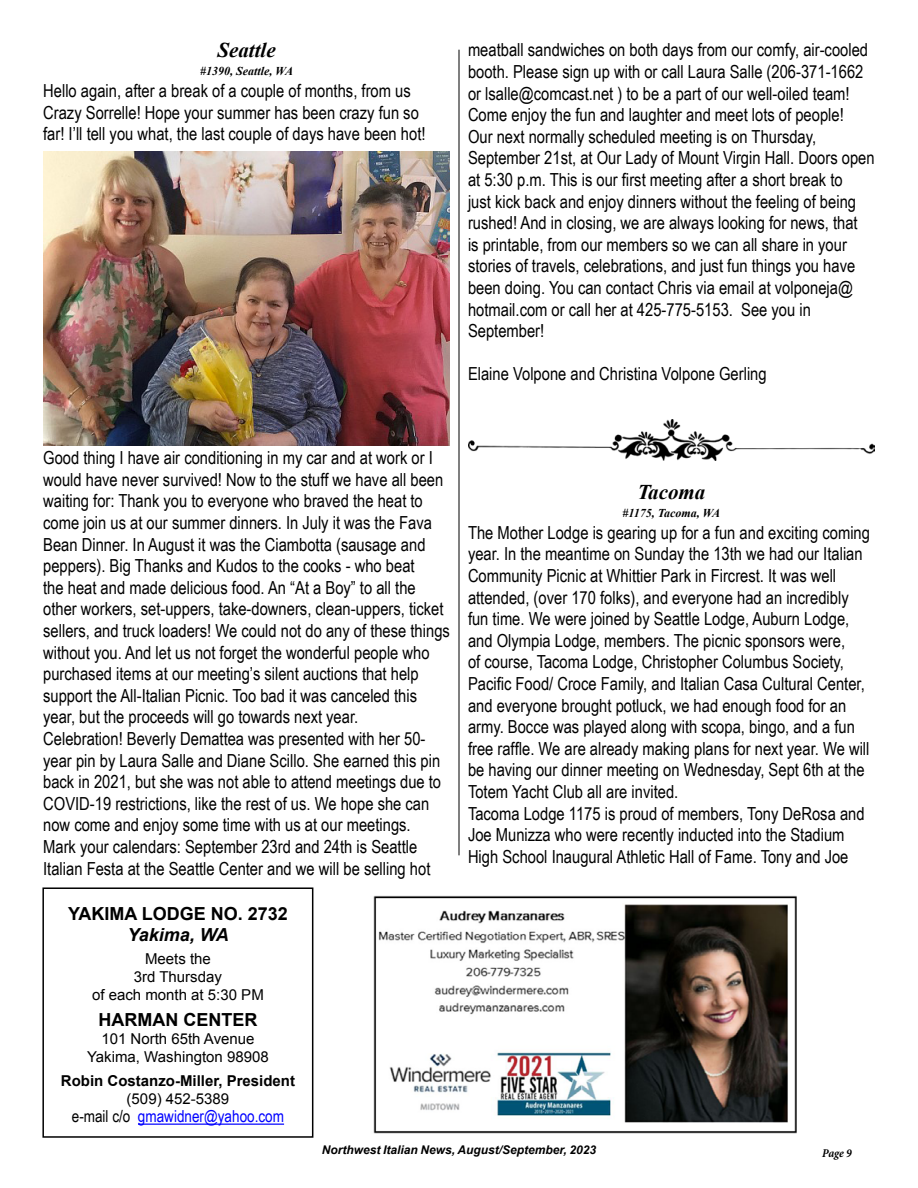
<style>
.page{position:relative;width:918px;height:1188px;background:#fff}
.page>*{position:absolute;margin:0;border:0;box-sizing:border-box;transform-origin:0 0}
.t1{font:italic 700 21px "Times New Roman";color:#000}
.t2{font:18px/21.6px "Arial Narrow";color:#000}
.t3{font:700 18px "Arial";color:#000}
.t4{font:italic 700 18px "Arial";color:#000}
.t5{font:16.5px "Arial Narrow";color:#00f}
.t6{font:15px/18px "Arial";color:#000;text-align:center}
.t7{font:700 15px "Arial";color:#000}
.t8{font:italic 700 12px "Arial";color:#000}
.t9{font:italic 700 12px "Times New Roman";color:#000}
.t10{font:italic 700 condensed 12px "Minion Pro";color:#000}
.s1{color:#000}
</style>
<div class="page">
<hr style="left:138px;top:1124px;width:146px;height:1px;background:#00f">
<div style="left:42px;top:887px;width:271px;height:251px;border:2px solid #000"></div>
<hr style="left:459px;top:50px;width:1px;height:805px;background:#000">
<img style="left:373px;top:895px;width:424px;height:239px">
<img style="left:44px;top:151px;width:406px;height:295px">
<img style="left:468px;top:419px;width:407px;height:41px">
<p class="t1" style="left:217px;top:36px;width:60px">Seattle</p>
<p class="t9" style="left:200px;top:63px;width:94px">#1390, Seattle, WA</p>
<p class="t2" style="left:43px;top:79px;width:384px">Hello again, after a break of a couple of months, from us<br>Crazy Sorrelle! Hope your summer has been crazy fun so far! I’ll tell you what, the last couple of days have been hot!</p>
<p class="t2" style="left:468px;top:38px;width:408px">meatball sandwiches on both days from our comfy, air-cooled booth. Please sign up with or call Laura Salle (206-371-1662 or lsalle@comcast.net ) to be a part of our well-oiled team!<br>Come enjoy the fun and laughter and meet lots of people!<br>Our next normally scheduled meeting is on Thursday, September 21st, at Our Lady of Mount Virgin Hall. Doors open at 5:30 p.m. This is our first meeting after a short break to<br>just kick back and enjoy dinners without the feeling of being rushed! And in closing, we are always looking for news, that<br>is printable, from our members so we can all share in your stories of travels, celebrations, and just fun things you have been doing. You can contact Chris via email at volponeja@ hotmail.com or call her at 425-775-5153. See you in September!</p>
<p class="t2" style="left:468px;top:362px;width:300px">Elaine Volpone and Christina Volpone Gerling</p>
<p class="t2" style="left:43px;top:446px;width:408px">Good thing I have air conditioning in my car and at work or I would have never survived! Now to the stuff we have all been waiting for: Thank you to everyone who braved the heat to come join us at our summer dinners. In July it was the Fava Bean Dinner. In August it was the Ciambotta (sausage and peppers). Big Thanks and Kudos to the cooks - who beat<br>the heat and made delicious food. An “At a Boy” to all the other workers, set-uppers, take-downers, clean-uppers, ticket sellers, and truck loaders! We could not do any of these things without you. And let us not forget the wonderful people who purchased items at our meeting’s silent auctions that help support the All-Italian Picnic. Too bad it was canceled this year, but the proceeds will go towards next year.<br>Celebration! Beverly Demattea was presented with her 50- year pin by Laura Salle and Diane Scillo. She earned this pin back in 2021, but she was not able to attend meetings due to COVID-19 restrictions, like the rest of us. We hope she can now come and enjoy some time with us at our meetings.<br>Mark your calendars: September 23rd and 24th is Seattle Italian Festa at the Seattle Center and we will be selling hot</p>
<p class="t3" style="left:68px;top:902px;width:221px">YAKIMA LODGE NO. 2732</p>
<p class="t4" style="left:128px;top:923px;width:103px">Yakima, WA</p>
<p class="t6" style="left:92px;top:950px;width:173px">Meets the<br>3rd Thursday<br>of each month at 5:30 PM</p>
<p class="t3" style="left:98px;top:1007px;width:160px">HARMAN CENTER</p>
<p class="t6" style="left:87px;top:1030px;width:183px">101 North 65th Avenue<br>Yakima, Washington 98908</p>
<p class="t7" style="left:61px;top:1071px;width:236px">Robin Costanzo-Miller, President</p>
<p class="t6" style="left:127px;top:1090px;width:104px">(509) 452-5389</p>
<p class="t5" style="left:72px;top:1104px;width:214px"><span class="s1">e-mail c/o</span> gmawidner@yahoo.com</p>
<p class="t1" style="left:637px;top:477px;width:70px">Tacoma</p>
<p class="t9" style="left:623px;top:505px;width:99px">#1175, Tacoma, WA</p>
<p class="t2" style="left:468px;top:521px;width:404px">The Mother Lodge is gearing up for a fun and exciting coming year. In the meantime on Sunday the 13th we had our Italian Community Picnic at Whittier Park in Fircrest. It was well attended, (over 170 folks), and everyone had an incredibly fun time. We were joined by Seattle Lodge, Auburn Lodge, and Olympia Lodge, members. The picnic sponsors were,<br>of course, Tacoma Lodge, Christopher Columbus Society, Pacific Food/ Croce Family, and Italian Casa Cultural Center, and everyone brought potluck, we had enough food for an army. Bocce was played along with scopa, bingo, and a fun free raffle. We are already making plans for next year. We will be having our dinner meeting on Wednesday, Sept 6th at the Totem Yacht Club all are invited.<br>Tacoma Lodge 1175 is proud of members, Tony DeRosa and Joe Munizza who were recently inducted into the Stadium High School Inaugural Athletic Hall of Fame. Tony and Joe</p>
<p class="t8" style="left:322px;top:1142px;width:276px">Northwest Italian News, August/September, 2023</p>
<p class="t10" style="left:822px;top:1145px;width:31px">Page 9</p>
</div>
